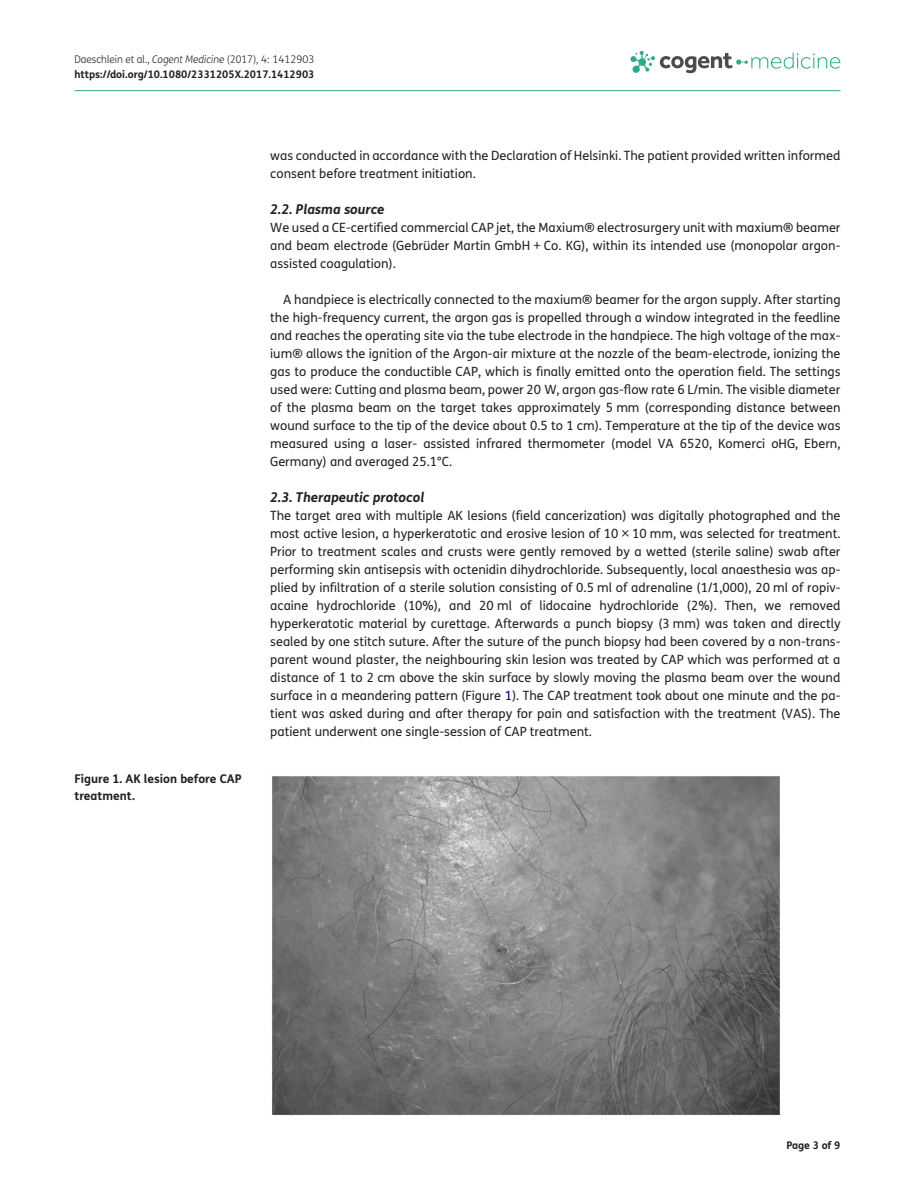
<style>
.page{position:relative;width:915px;height:1191px;background:#fff}
.page>*{position:absolute;margin:0;border:0;box-sizing:border-box;transform-origin:0 0}
.t1{font:italic 700 13.5px "FS Me Pro";color:#231f20}
.t2{font:12.75px/18px "FS Me Pro";color:#231f20;text-align:justify}
.t3{font:700 12px/16.5px "FS Me Pro";color:#231f20}
.t4{font:700 10.5px/15px "FS Me Pro";color:#231f20}
.s1{font-weight:300}
.s2{font-weight:300;font-style:italic}
.s3{color:#000080}
</style>
<div class="page">
<hr style="left:74px;top:90px;width:766px;height:1px;background:#2ca88a">
<svg style="left:630px;top:51px;width:210px;height:22px"></svg>
<img style="left:272px;top:776px;width:508px;height:339px">
<p class="t4" style="left:74px;top:51px;width:241px"><span class="s1">Daeschlein et al.,</span> <span class="s2">Cogent Medicine</span> <span class="s1">(2017), 4: 1412903 </span>https://doi.org/10.1080/2331205X.2017.1412903</p>
<p class="t3" style="left:74px;top:770px;width:169px">Figure 1. AK lesion before CAP treatment.</p>
<p class="t2" style="left:270px;top:146px;width:571px">was conducted in accordance with the Declaration of Helsinki. The patient provided written informed consent before treatment initiation.</p>
<p class="t1" style="left:270px;top:199px;width:116px">2.2. Plasma source</p>
<p class="t2" style="left:270px;top:218px;width:571px">We used a CE-certified commercial CAP jet, the Maxium® electrosurgery unit with maxium® beamer and beam electrode (Gebrüder Martin GmbH + Co. KG), within its intended use (monopolar argon&shy;assisted coagulation).</p>
<p class="t2" style="left:270px;top:290px;width:571px;text-indent:13px">A handpiece is electrically connected to the maxium® beamer for the argon supply. After starting the high-frequency current, the argon gas is propelled through a window integrated in the feedline and reaches the operating site via the tube electrode in the handpiece. The high voltage of the max&shy;ium® allows the ignition of the Argon-air mixture at the nozzle of the beam-electrode, ionizing the gas to produce the conductible CAP, which is finally emitted onto the operation field. The settings used were: Cutting and plasma beam, power 20 W, argon gas-flow rate 6 L/min. The visible diameter of the plasma beam on the target takes approximately 5 mm (corresponding distance between wound surface to the tip of the device about 0.5 to 1 cm). Temperature at the tip of the device was measured using a laser- assisted infrared thermometer (model VA 6520, Komerci oHG, Ebern, Germany) and averaged 25.1°C.</p>
<p class="t1" style="left:270px;top:487px;width:155px">2.3. Therapeutic protocol</p>
<p class="t2" style="left:270px;top:506px;width:571px">The target area with multiple AK lesions (field cancerization) was digitally photographed and the most active lesion, a hyperkeratotic and erosive lesion of 10 × 10 mm, was selected for treatment.<br>Prior to treatment scales and crusts were gently removed by a wetted (sterile saline) swab after performing skin antisepsis with octenidin dihydrochloride. Subsequently, local anaesthesia was ap&shy;plied by infiltration of a sterile solution consisting of 0.5 ml of adrenaline (1/1,000), 20 ml of ropiv&shy;acaine hydrochloride (10%), and 20 ml of lidocaine hydrochloride (2%). Then, we removed hyperkeratotic material by curettage. Afterwards a punch biopsy (3 mm) was taken and directly sealed by one stitch suture. After the suture of the punch biopsy had been covered by a non-trans&shy;parent wound plaster, the neighbouring skin lesion was treated by CAP which was performed at a distance of 1 to 2 cm above the skin surface by slowly moving the plasma beam over the wound surface in a meandering pattern (Figure <span class="s3">1</span>). The CAP treatment took about one minute and the pa&shy;tient was asked during and after therapy for pain and satisfaction with the treatment (VAS). The patient underwent one single-session of CAP treatment.</p>
<p class="t4" style="left:786px;top:1137px;width:56px">Page 3 of 9</p>
</div>
